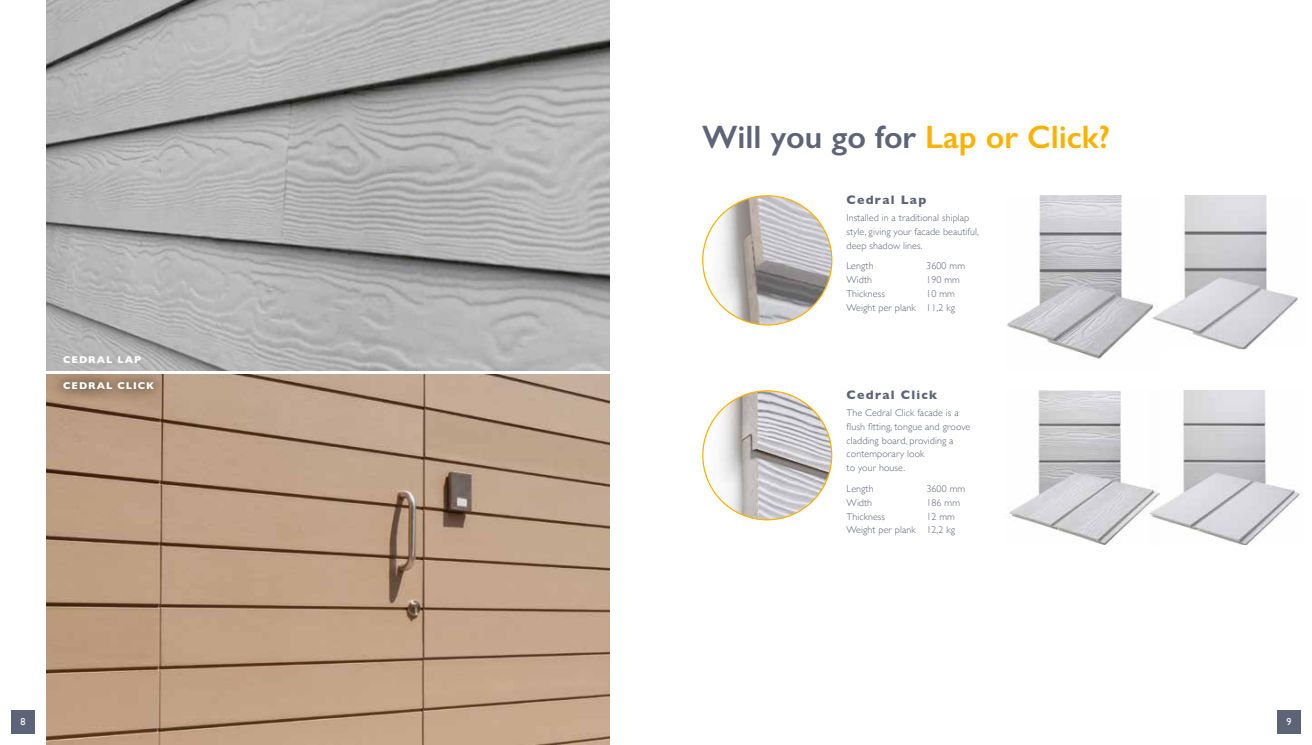
<style>
.page{position:relative;width:1312px;height:745px;background:#fff}
.page>*{position:absolute;margin:0;border:0;box-sizing:border-box;transform-origin:0 0}
.t1{font:600 32.5px "Gill Sans";color:#5e6478}
.t2{font:700 12.5px "Gill Sans";letter-spacing:.1em;color:#5e6478}
.t3{font:300 10px/13.8px "Gill Sans";letter-spacing:.01em;color:#5e6478}
.t4{font:700 10px "Gill Sans";letter-spacing:.1em;color:#fff}
.t5{font:10px "Gill Sans";color:#fff}
.s1{color:#fab200}
</style>
<div class="page">
<div style="left:12px;top:710px;width:23px;height:23px;background:#5e6478"></div>
<div style="left:1276px;top:710px;width:24px;height:23px;background:#5e6478"></div>
<img style="left:702px;top:196px;width:129px;height:129px;border-radius:64px">
<img style="left:1159px;top:390px;width:141px;height:154px">
<img style="left:1007px;top:195px;width:144px;height:164px">
<img style="left:1151px;top:195px;width:147px;height:154px">
<img style="left:702px;top:390px;width:129px;height:129px;border-radius:64px">
<img style="left:46px;top:0;width:563px;height:370px">
<img style="left:46px;top:374px;width:563px;height:370px">
<svg style="left:53px;top:370px;width:112px;height:31px;background:#ae957f"></svg>
<img style="left:1009px;top:390px;width:150px;height:154px">
<p class="t4" style="left:63px;top:351px;width:79px">CEDRAL LAP</p>
<p class="t4" style="left:63px;top:378px;width:93px">CEDRAL CLICK</p>
<h1 class="t1" style="left:702px;top:117px;width:409px">Will you go for <span class="s1">Lap or Click?</span></h1>
<p class="t2" style="left:846px;top:189px;width:81px">Cedral Lap</p>
<p class="t3" style="left:846px;top:210px;width:134px">Installed in a traditional shiplap style, giving your facade beautiful, deep shadow lines.</p>
<p class="t3" style="left:846px;top:258px;width:29px">Length</p>
<p class="t3" style="left:926px;top:258px;width:40px">3600 mm</p>
<p class="t3" style="left:846px;top:272px;width:27px">Width</p>
<p class="t3" style="left:926px;top:272px;width:35px">190 mm</p>
<p class="t3" style="left:846px;top:286px;width:40px">Thickness</p>
<p class="t3" style="left:846px;top:286px;width:110px;text-align:right">10 mm<br>Weight per plank 11,2 kg</p>
<p class="t2" style="left:846px;top:384px;width:92px">Cedral Click</p>
<p class="t3" style="left:846px;top:405px;width:125px">The Cedral Click facade is a flush fitting, tongue and groove cladding board, providing a contemporary look<br>to your house.</p>
<p class="t3" style="left:846px;top:481px;width:29px">Length</p>
<p class="t3" style="left:926px;top:481px;width:40px">3600 mm</p>
<p class="t3" style="left:846px;top:495px;width:27px">Width</p>
<p class="t3" style="left:926px;top:495px;width:35px">186 mm</p>
<p class="t3" style="left:846px;top:508px;width:40px">Thickness</p>
<p class="t3" style="left:846px;top:508px;width:110px;text-align:right">12 mm<br>Weight per plank 12,2 kg</p>
<p class="t5" style="left:21px;top:715px;width:6px">8</p>
<p class="t5" style="left:1285px;top:715px;width:6px">9</p>
</div>
